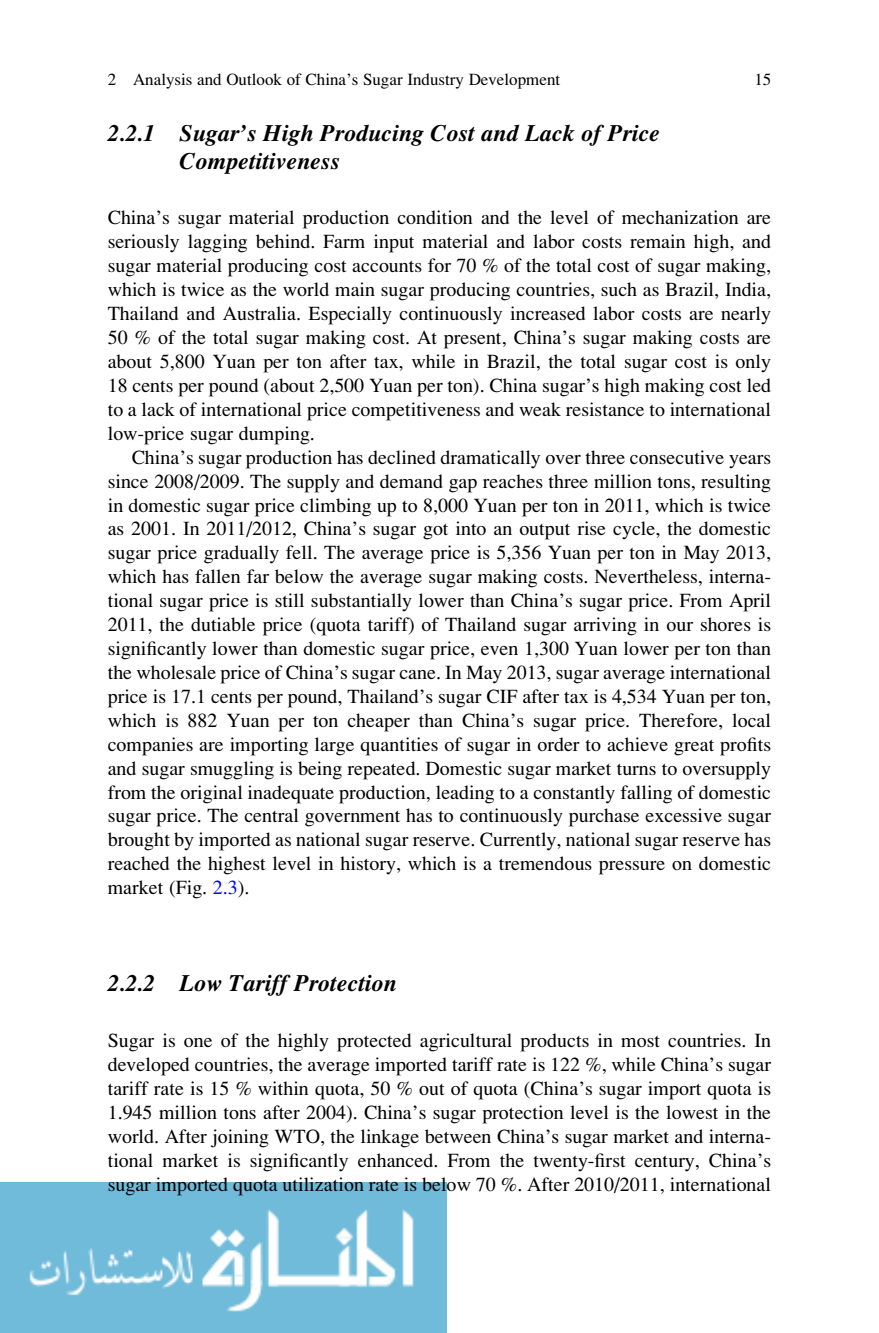
<style>
.page{position:relative;width:879px;height:1333px;background:#fff}
.page>*{position:absolute;margin:0;border:0;box-sizing:border-box;transform-origin:0 0}
.t1{font:24px/27.8px "Adv P6965";color:#000}
.t2{font:20px/24px "Adv P6975";color:#000;text-align:justify}
.t3{font:17px "Adv P6975";color:#000}
.s1{color:#00f}
</style>
<div class="page">
<img style="left:0;top:1182px;width:446px;height:150px">
<p class="t3" style="left:108px;top:74px;width:454px">2 Analysis and Outlook of China’s Sugar Industry Development</p>
<p class="t3" style="left:754px;top:74px;width:18px">15</p>
<p class="t1" style="left:179px;top:121px;width:482px;text-indent:-72px">2.2.1 Sugar’s High Producing Cost and Lack of Price<br>Competitiveness</p>
<p class="t2" style="left:108px;top:208px;width:665px">China’s sugar material production condition and the level of mechanization are seriously lagging behind. Farm input material and labor costs remain high, and sugar material producing cost accounts for 70 % of the total cost of sugar making, which is twice as the world main sugar producing countries, such as Brazil, India, Thailand and Australia. Especially continuously increased labor costs are nearly 50 % of the total sugar making cost. At present, China’s sugar making costs are about 5,800 Yuan per ton after tax, while in Brazil, the total sugar cost is only 18 cents per pound (about 2,500 Yuan per ton). China sugar’s high making cost led to a lack of international price competitiveness and weak resistance to international low-price sugar dumping.</p>
<p class="t2" style="left:108px;top:447px;width:665px;text-indent:24px">China’s sugar production has declined dramatically over three consecutive years since 2008/2009. The supply and demand gap reaches three million tons, resulting in domestic sugar price climbing up to 8,000 Yuan per ton in 2011, which is twice as 2001. In 2011/2012, China’s sugar got into an output rise cycle, the domestic sugar price gradually fell. The average price is 5,356 Yuan per ton in May 2013, which has fallen far below the average sugar making costs. Nevertheless, interna&shy;tional sugar price is still substantially lower than China’s sugar price. From April 2011, the dutiable price (quota tariff) of Thailand sugar arriving in our shores is significantly lower than domestic sugar price, even 1,300 Yuan lower per ton than the wholesale price of China’s sugar cane. In May 2013, sugar average international price is 17.1 cents per pound, Thailand’s sugar CIF after tax is 4,534 Yuan per ton, which is 882 Yuan per ton cheaper than China’s sugar price. Therefore, local companies are importing large quantities of sugar in order to achieve great profits and sugar smuggling is being repeated. Domestic sugar market turns to oversupply from the original inadequate production, leading to a constantly falling of domestic sugar price. The central government has to continuously purchase excessive sugar brought by imported as national sugar reserve. Currently, national sugar reserve has reached the highest level in history, which is a tremendous pressure on domestic market (Fig. <span class="s1">2.3</span>).</p>
<p class="t1" style="left:108px;top:971px;width:290px">2.2.2 Low Tariff Protection</p>
<p class="t2" style="left:108px;top:1030px;width:665px">Sugar is one of the highly protected agricultural products in most countries. In developed countries, the average imported tariff rate is 122 %, while China’s sugar tariff rate is 15 % within quota, 50 % out of quota (China’s sugar import quota is 1.945 million tons after 2004). China’s sugar protection level is the lowest in the world. After joining WTO, the linkage between China’s sugar market and interna&shy;tional market is significantly enhanced. From the twenty-first century, China’s sugar imported quota utilization rate is below 70 %. After 2010/2011, international</p>
</div>
